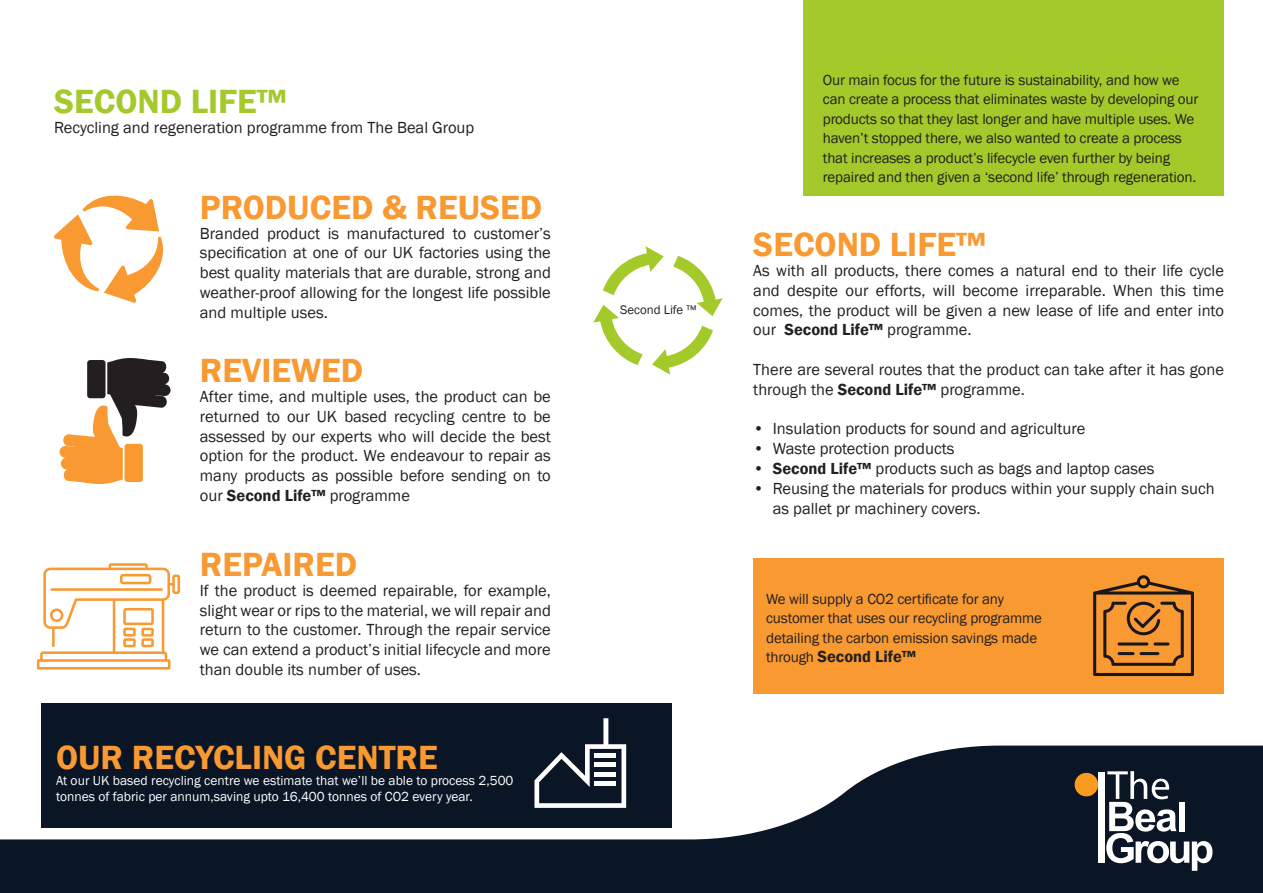
<style>
.page{position:relative;width:1263px;height:893px;background:#fff}
.page>*{position:absolute;margin:0;border:0;box-sizing:border-box;transform-origin:0 0}
.t1{font:600 34.5px "Franklin Gothic";color:#f89932}
.t2{font:600 34.5px "Franklin Gothic";color:#a3c92b}
.t3{font:16.5px/19.8px "Franklin Gothic";color:#231f20;text-align:justify}
.t4{font:600 16.5px "Franklin Gothic";color:#231f20}
.t5{font:15px/19.5px "Franklin Gothic";letter-spacing:-.01em;color:#231f20}
.t6{font:13.5px "Franklin Gothic";color:#fff}
.t7{font:12.75px "Franklin Gothic";color:#231f20}
.s1{font-weight:600}
.s2{font-weight:400;font-size:15px}
</style>
<div class="page">
<div style="left:41px;top:704px;width:631px;height:124px;background:#0a1525"></div>
<svg style="left:0;top:746px;width:1263px;height:147px;fill:#0a1525"></svg>
<svg style="left:1106px;top:771px;width:106px;height:100px"></svg>
<div style="left:1098px;top:772px;width:7px;height:91px;background:#fff"></div>
<div style="left:1074px;top:773px;width:24px;height:23px;background:#f89b20;border-radius:50%"></div>
<svg style="left:673px;top:256px;width:50px;height:60px"></svg>
<svg style="left:593px;top:305px;width:49px;height:60px"></svg>
<svg style="left:603px;top:246px;width:61px;height:49px"></svg>
<svg style="left:652px;top:326px;width:61px;height:49px"></svg>
<div style="left:804px;top:0;width:420px;height:196px;background:#a3c92b"></div>
<div style="left:753px;top:558px;width:471px;height:135px;background:#f89932"></div>
<svg style="left:54px;top:195px;width:109px;height:108px"></svg>
<svg style="left:59px;top:358px;width:112px;height:126px"></svg>
<div style="left:125px;top:444px;width:18px;height:38px;background:#f89932;border-radius:3px"></div>
<svg style="left:37px;top:563px;width:143px;height:106px"></svg>
<svg style="left:534px;top:718px;width:92px;height:90px"></svg>
<hr style="left:594px;top:753px;width:22px;height:4px;background:#fff">
<div style="left:594px;top:762px;width:22px;height:5px;background:#fff"></div>
<hr style="left:594px;top:772px;width:22px;height:4px;background:#fff">
<div style="left:594px;top:781px;width:22px;height:5px;background:#fff"></div>
<svg style="left:1093px;top:575px;width:101px;height:101px"></svg>
<hr style="left:1153px;top:642px;width:16px;height:3px;background:#1a171c;border-radius:2px">
<hr style="left:1117px;top:642px;width:31px;height:3px;background:#1a171c;border-radius:2px">
<hr style="left:1139px;top:652px;width:20px;height:3px;background:#1a171c;border-radius:2px">
<hr style="left:1117px;top:652px;width:17px;height:3px;background:#1a171c;border-radius:2px">
<p class="t2" style="left:54px;top:80px;width:234px">SECOND LIFE™</p>
<p class="t3" style="left:54px;top:118px;width:422px">Recycling and regeneration programme from The Beal Group</p>
<p class="t1" style="left:200px;top:186px;width:344px">PRODUCED &amp; REUSED</p>
<p class="t3" style="left:200px;top:224px;width:353px">Branded product is manufactured to customer’s specification at one of our UK factories using the best quality materials that are durable, strong and weather-proof allowing for the longest life possible and multiple uses.</p>
<p class="t1" style="left:200px;top:349px;width:165px">REVIEWED</p>
<p class="t3" style="left:200px;top:387px;width:352px">After time, and multiple uses, the product can be returned to our UK based recycling centre to be assessed by our experts who will decide the best option for the product. We endeavour to repair as many products as possible before sending on to our <span class="s1">Second Life™</span> programme</p>
<p class="t1" style="left:200px;top:543px;width:159px">REPAIRED</p>
<p class="t3" style="left:200px;top:581px;width:352px">If the product is deemed repairable, for example, slight wear or rips to the material, we will repair and return to the customer. Through the repair service we can extend a product’s initial lifecycle and more than double its number of uses.</p>
<p class="t1" style="left:56px;top:736px;width:383px">OUR RECYCLING CENTRE</p>
<p class="t6" style="left:56px;top:772px;width:459px">At our UK based recycling centre we estimate that we’ll be able to process 2,500</p>
<p class="t6" style="left:56px;top:788px;width:418px">tonnes of fabric per annum,saving upto 16,400 tonnes of CO2 every year.</p>
<p class="t7" style="left:620px;top:302px;width:78px">Second Life ™</p>
<p class="t5" style="left:823px;top:70px;width:377px">Our main focus for the future is sustainability, and how we can create a process that eliminates waste by developing our products so that they last longer and have multiple uses. We haven’t stopped there, we also wanted to create a process that increases a product’s lifecycle even further by being repaired and then given a ‘second life’ through regeneration.</p>
<p class="t1" style="left:753px;top:223px;width:234px">SECOND LIFE™</p>
<p class="t3" style="left:753px;top:261px;width:472px">As with all products, there comes a natural end to their life cycle and despite our efforts, will become irreparable. When this time comes, the product will be given a new lease of life and enter into our <span class="s1">Second Life™</span> programme.</p>
<p class="t3" style="left:753px;top:360px;width:472px">There are several routes that the product can take after it has gone through the <span class="s1">Second Life™</span> programme.</p>
<p class="t3" style="left:753px;top:419px;width:334px">• Insulation products for sound and agriculture</p>
<p class="t3" style="left:753px;top:439px;width:203px">• Waste protection products</p>
<p class="t3" style="left:753px;top:459px;width:403px">• <span class="s1">Second Life™</span> products such as bags and laptop cases</p>
<p class="t3" style="left:773px;top:479px;width:443px;text-indent:-20px">• Reusing the materials for producs within your supply chain such as pallet pr machinery covers.</p>
<p class="t5" style="left:766px;top:589px;width:277px">We will supply a CO2 certificate for any customer that uses our recycling programme detailing the carbon emission savings made</p>
<p class="t4" style="left:766px;top:647px;width:151px"><span class="s2">through</span> Second Life™</p>
</div>
